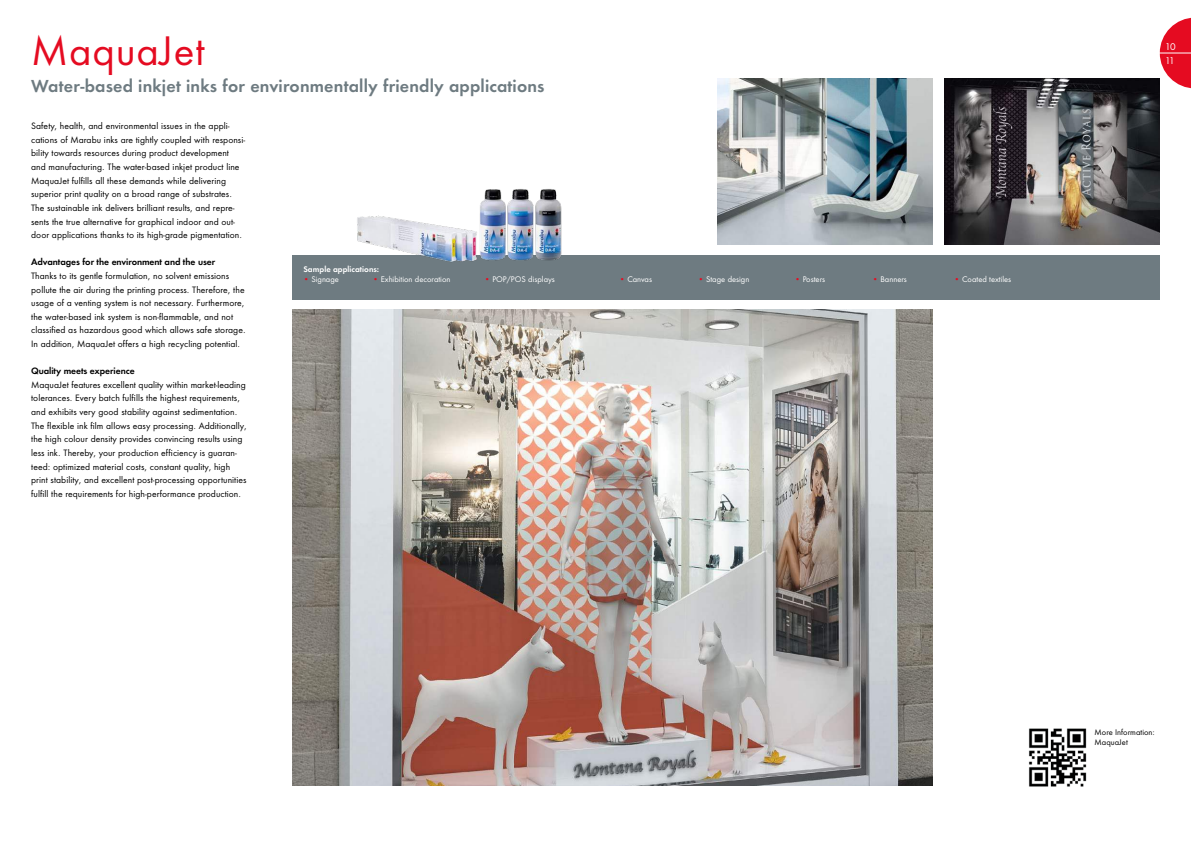
<style>
.page{position:relative;width:1191px;height:842px;background:#fff}
.page>*{position:absolute;margin:0;border:0;box-sizing:border-box;transform-origin:0 0}
.t1{font:38px "Futura ND";letter-spacing:.02em;color:#e50b21}
.t2{font:600 16px "Futura ND";letter-spacing:.01em;color:#6e7b81}
.t3{font:9px/14px "Futura ND";color:#fff}
.t4{font:8.5px/13.6px "Futura ND";letter-spacing:.005em;color:#000}
.t5{font:600 8.5px "Futura ND";letter-spacing:-.01em;color:#000}
.t6{font:7.5px "Futura ND";color:#fff}
.t7{font:7.5px/10px "Futura ND";color:#000}
.t8{font:600 7.5px "Futura ND";color:#fff}
.s1{color:#e50b21}
</style>
<div class="page">
<svg style="left:1159px;top:18px;width:32px;height:70px"></svg>
<hr style="left:1157px;top:53px;width:34px;height:1px;background:#fff">
<div style="left:292px;top:255px;width:867px;height:44px;background:#6e7b81"></div>
<img style="left:357px;top:189px;width:205px;height:73px">
<img style="left:1028px;top:728px;width:59px;height:59px">
<img style="left:717px;top:78px;width:216px;height:167px">
<img style="left:944px;top:78px;width:215px;height:167px">
<img style="left:292px;top:310px;width:641px;height:476px">
<h1 class="t1" style="left:31px;top:33px;width:175px">MaquaJet</h1>
<h2 class="t2" style="left:31px;top:76px;width:515px">Water-based inkjet inks for environmentally friendly applications</h2>
<p class="t4" style="left:31px;top:120px;width:215px">Safety, health, and environmental issues in the appli&shy;cations of Marabu inks are tightly coupled with responsi&shy;bility towards resources during product development and manufacturing. The water-based inkjet product line MaquaJet fulfills all these demands while delivering superior print quality on a broad range of substrates.<br>The sustainable ink delivers brilliant results, and repre&shy;sents the true alternative for graphical indoor and out&shy;door applications thanks to its high-grade pigmentation.</p>
<p class="t5" style="left:31px;top:257px;width:186px">Advantages for the environment and the user</p>
<p class="t4" style="left:31px;top:270px;width:216px">Thanks to its gentle formulation, no solvent emissions pollute the air during the printing process. Therefore, the usage of a venting system is not necessary. Furthermore, the water-based ink system is non-flammable, and not classified as hazardous good which allows safe storage.<br>In addition, MaquaJet offers a high recycling potential.</p>
<p class="t5" style="left:31px;top:366px;width:105px">Quality meets experience</p>
<p class="t4" style="left:31px;top:379px;width:217px">MaquaJet features excellent quality within market-leading tolerances. Every batch fulfills the highest requirements, and exhibits very good stability against sedimentation.<br>The flexible ink film allows easy processing. Additionally, the high colour density provides convincing results using less ink. Thereby, your production efficiency is guaran&shy;teed: optimized material costs, constant quality, high print stability, and excellent post-processing opportunities fulfill the requirements for high-performance production.</p>
<p class="t8" style="left:303px;top:265px;width:77px">Sample applications:</p>
<p class="t6" style="left:303px;top:276px;width:37px"><span class="s1">•</span> Signage</p>
<p class="t6" style="left:373px;top:276px;width:79px"><span class="s1">•</span> Exhibition decoration</p>
<p class="t6" style="left:484px;top:276px;width:72px"><span class="s1">•</span> POP/POS displays</p>
<p class="t6" style="left:619px;top:276px;width:34px"><span class="s1">•</span> Canvas</p>
<p class="t6" style="left:698px;top:276px;width:53px"><span class="s1">•</span> Stage design</p>
<p class="t6" style="left:794px;top:276px;width:32px"><span class="s1">•</span> Posters</p>
<p class="t6" style="left:872px;top:276px;width:36px"><span class="s1">•</span> Banners</p>
<p class="t6" style="left:954px;top:276px;width:59px"><span class="s1">•</span> Coated textiles</p>
<p class="t3" style="left:1165px;top:40px;width:12px">10<br>11</p>
<p class="t7" style="left:1094px;top:728px;width:62px">More Information:<br>MaquaJet</p>
</div>
